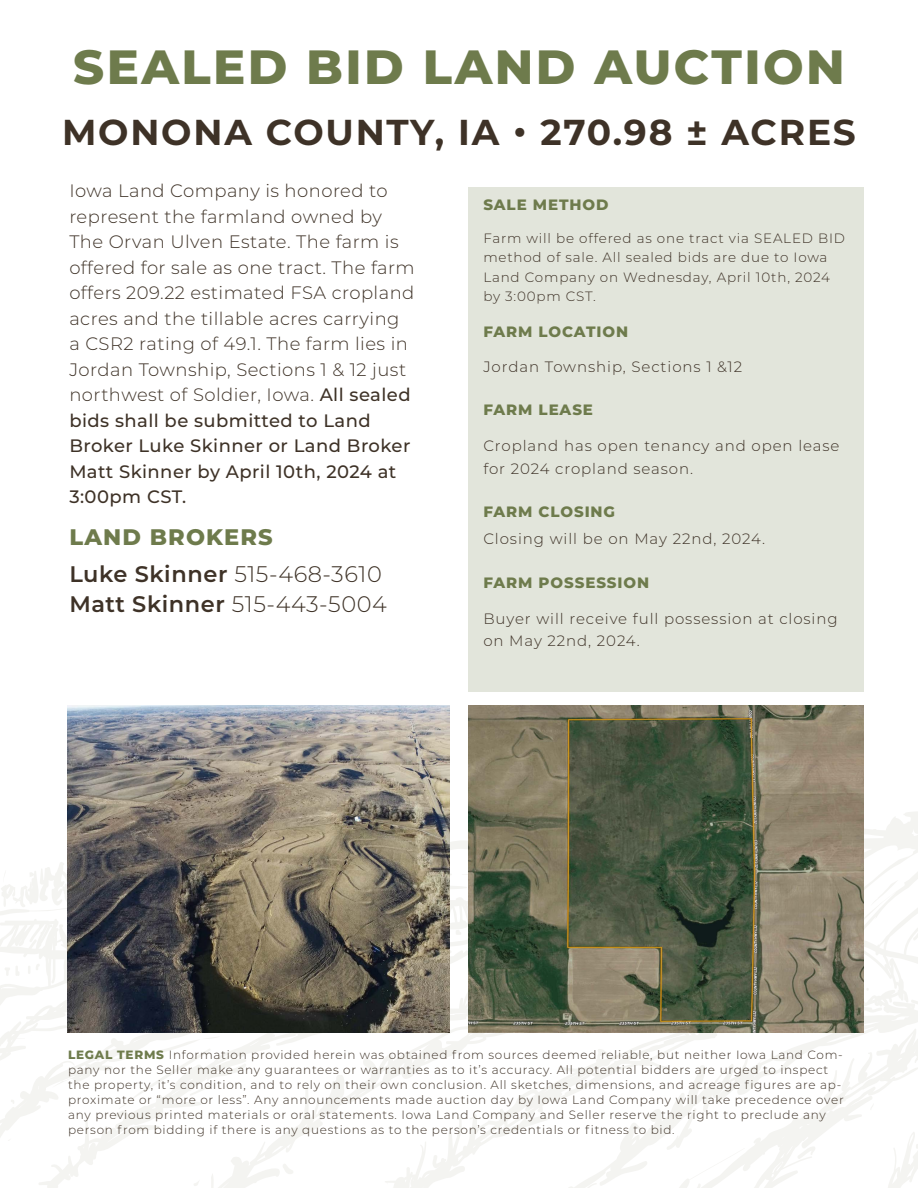
<style>
.page{position:relative;width:918px;height:1188px;background:#fff}
.page>*{position:absolute;margin:0;border:0;box-sizing:border-box;transform-origin:0 0}
.t1{font:800 48px "Montserrat";letter-spacing:.05em;color:#6e7b4c}
.t2{font:700 36px "Montserrat";letter-spacing:.05em;color:#3e3227}
.t3{font:300 22.5px/36.8px "Montserrat";letter-spacing:.025em;color:#3e3227}
.t4{font:300 18px/25.5px "Montserrat";letter-spacing:.025em;color:#3e3227}
.t5{font:300 15px/22.5px "Montserrat";letter-spacing:.06em;color:#3e3227}
.t6{font:800 15px "Montserrat";letter-spacing:.06em;color:#6e7b4c}
.t7{font:300 13.5px/19.5px "Montserrat";letter-spacing:.06em;color:#3e3227}
.t8{font:300 12px/15px "Montserrat";letter-spacing:.06em;color:#3e3227}
.s1{font-weight:500}
.s2{font-weight:800;color:#6e7b4c}
.s3{font-weight:600}
</style>
<div class="page">
<svg style="left:0;top:770px;width:918px;height:418px"></svg>
<div style="left:468px;top:187px;width:396px;height:504px;background:#e2e5db"></div>
<img style="left:68px;top:705px;width:382px;height:327px">
<img style="left:468px;top:705px;width:396px;height:327px">
<h1 class="t1" style="left:73px;top:31px;width:773px">SEALED BID LAND AUCTION</h1>
<h2 class="t2" style="left:62px;top:106px;width:795px">MONONA COUNTY, IA • 270.98 ± ACRES</h2>
<p class="t4" style="left:69px;top:178px;width:347px">Iowa Land Company is honored to represent the farmland owned by The Orvan Ulven Estate. The farm is offered for sale as one tract. The farm offers 209.22 estimated FSA cropland acres and the tillable acres carrying<br>a CSR2 rating of 49.1. The farm lies in Jordan Township, Sections 1 &amp; 12 just northwest of Soldier, Iowa. <span class="s1">All sealed bids shall be submitted to Land Broker Luke Skinner or Land Broker Matt Skinner by April 10th, 2024 at 3:00pm CST.</span></p>
<h3 class="t3" style="left:69px;top:518px;width:314px"><span class="s2">LAND BROKERS<br></span><span class="s3">Luke Skinner</span> 515-468-3610</h3>
<h3 class="t3" style="left:69px;top:585px;width:319px"><span class="s3">Matt Skinner</span> 515-443-5004</h3>
<p class="t6" style="left:483px;top:193px;width:127px">SALE METHOD</p>
<p class="t7" style="left:483px;top:228px;width:363px">Farm will be offered as one tract via SEALED BID method of sale. All sealed bids are due to Iowa Land Company on Wednesday, April 10th, 2024 by 3:00pm CST.</p>
<p class="t6" style="left:483px;top:321px;width:146px">FARM LOCATION</p>
<p class="t5" style="left:483px;top:355px;width:260px">Jordan Township, Sections 1 &amp;12</p>
<p class="t6" style="left:483px;top:399px;width:111px">FARM LEASE</p>
<p class="t5" style="left:483px;top:434px;width:358px">Cropland has open tenancy and open lease for 2024 cropland season.</p>
<p class="t6" style="left:483px;top:501px;width:133px">FARM CLOSING</p>
<p class="t5" style="left:483px;top:527px;width:283px">Closing will be on May 22nd, 2024.</p>
<p class="t6" style="left:483px;top:571px;width:167px">FARM POSSESSION</p>
<p class="t5" style="left:483px;top:607px;width:356px">Buyer will receive full possession at closing on May 22nd, 2024.</p>
<p class="t8" style="left:68px;top:1047px;width:777px"><span class="s2">LEGAL TERMS</span> Information provided herein was obtained from sources deemed reliable, but neither Iowa Land Com&shy;pany nor the Seller make any guarantees or warranties as to it’s accuracy. All potential bidders are urged to inspect the property, it’s condition, and to rely on their own conclusion. All sketches, dimensions, and acreage figures are ap&shy;proximate or “more or less”. Any announcements made auction day by Iowa Land Company will take precedence over any previous printed materials or oral statements. Iowa Land Company and Seller reserve the right to preclude any person from bidding if there is any questions as to the person’s credentials or fitness to bid.</p>
</div>
